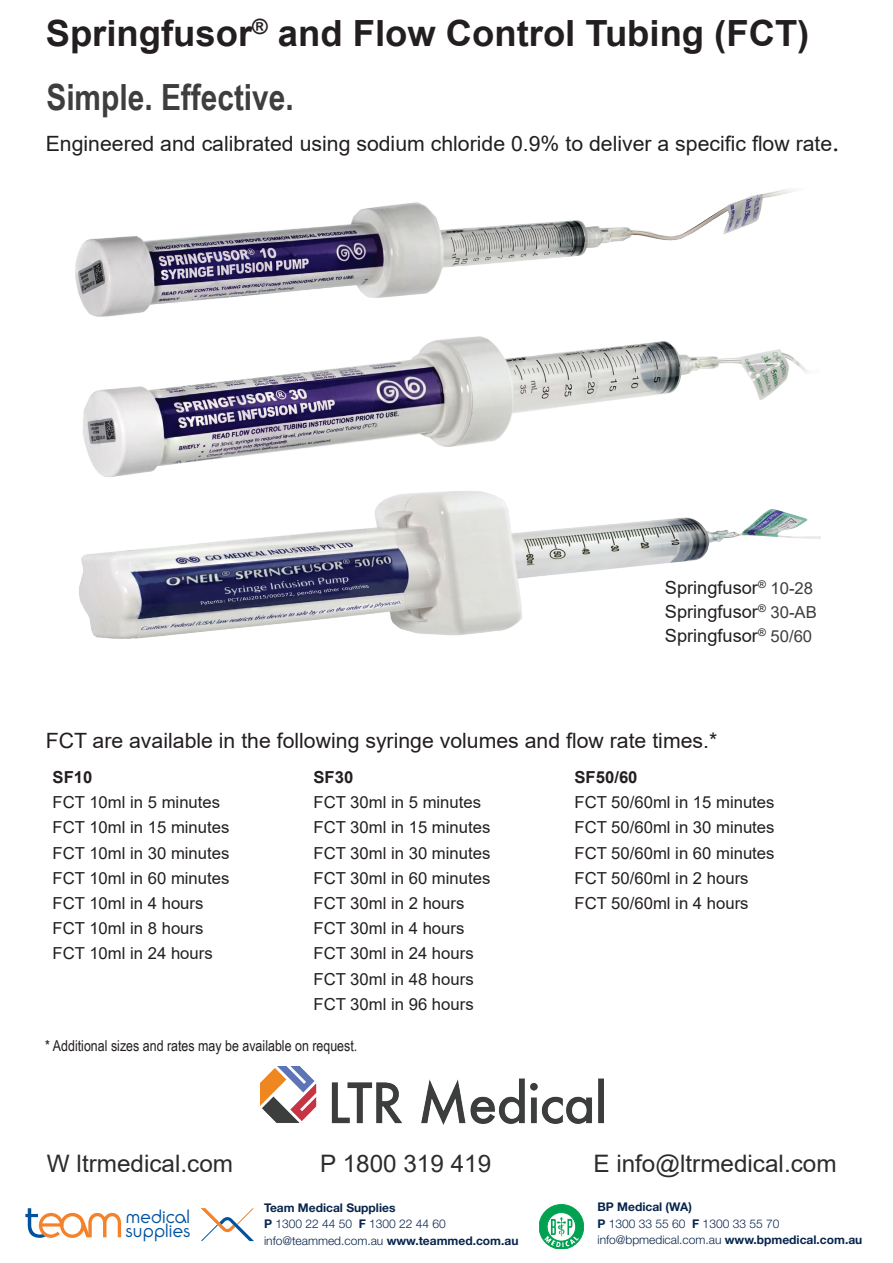
<style>
.page{position:relative;width:893px;height:1263px;background:#fff}
.page>*{position:absolute;margin:0;border:0;box-sizing:border-box;transform-origin:0 0}
.t1{font:700 36.15px/63.9px "Arial";color:#231f20}
.t2{font:24.15px "Arial";color:#2e2b2c}
.t3{font:21px "Arial";color:#231f20}
.t4{font:300 18.9px/14.2px "Ronda IT Cby BT";letter-spacing:.01em;color:#0153a0}
.t5{font:18px/24.2px "Arial";color:#231f20}
.t6{font:16.5px/25.2px "Arial";color:#231f20;text-align:justify}
.t7{font:700 16.5px "Arial";color:#231f20}
.t8{font:15px "Arial Narrow";color:#231f20}
.Heading{font:300 12px "Helvetica Neue LT Std";color:#08254d}
.Heading-2{font:700 12px "Helvetica Neue LT Std";color:#08254d}
.s1{font-family:"Arial Narrow";color:#3e3e3e}
.s2{font-family:"Arial Rounded MT Bold"}
.s3{font-size:16.5px;color:#3e3e3e}
.s4{font-weight:700}
</style>
<div class="page">
<img style="left:75px;top:189px;width:719px;height:128px">
<img style="left:83px;top:336px;width:726px;height:141px">
<img style="left:79px;top:491px;width:741px;height:148px">
<img style="left:260px;top:1067px;width:344px;height:58px">
<svg style="left:201px;top:1208px;width:53px;height:33px"></svg>
<svg style="left:25px;top:1208px;width:96px;height:30px"></svg>
<svg style="left:539px;top:1204px;width:45px;height:45px"></svg>
<p class="t1" style="left:46px;top:2px;width:765px">Springfusor<sup>®</sup> and Flow Control Tubing (FCT)<br><span class="s1">Simple. Effective.</span></p>
<p class="t3" style="left:46px;top:130px;width:795px">Engineered and calibrated using sodium chloride 0.9% to deliver a specific flow rate<span class="s2">.</span></p>
<p class="t5" style="left:665px;top:576px;width:153px">Springfusor<sup>®</sup> <span class="s3">10-28<br></span>Springfusor<sup>®</sup> <span class="s3">30-AB<br></span>Springfusor<sup>®</sup> <span class="s3">50/60</span></p>
<p class="t3" style="left:46px;top:727px;width:673px">FCT are available in the following syringe volumes and flow rate times.*</p>
<p class="t7" style="left:53px;top:766px;width:41px">SF10</p>
<p class="t7" style="left:313px;top:766px;width:41px">SF30</p>
<p class="t7" style="left:574px;top:766px;width:65px">SF50/60</p>
<p class="t6" style="left:53px;top:790px;width:169px">FCT 10ml in 5 minutes</p>
<p class="t6" style="left:313px;top:790px;width:169px">FCT 30ml in 5 minutes</p>
<p class="t6" style="left:574px;top:790px;width:202px">FCT 50/60ml in 15 minutes</p>
<p class="t6" style="left:53px;top:815px;width:178px">FCT 10ml in 15 minutes</p>
<p class="t6" style="left:313px;top:815px;width:178px">FCT 30ml in 15 minutes</p>
<p class="t6" style="left:574px;top:815px;width:202px">FCT 50/60ml in 30 minutes</p>
<p class="t6" style="left:53px;top:840px;width:178px">FCT 10ml in 30 minutes</p>
<p class="t6" style="left:313px;top:840px;width:178px">FCT 30ml in 30 minutes</p>
<p class="t6" style="left:574px;top:840px;width:202px">FCT 50/60ml in 60 minutes</p>
<p class="t6" style="left:53px;top:865px;width:178px">FCT 10ml in 60 minutes</p>
<p class="t6" style="left:313px;top:865px;width:178px">FCT 30ml in 60 minutes</p>
<p class="t6" style="left:574px;top:865px;width:176px">FCT 50/60ml in 2 hours</p>
<p class="t6" style="left:53px;top:890px;width:152px">FCT 10ml in 4 hours</p>
<p class="t6" style="left:313px;top:890px;width:152px">FCT 30ml in 2 hours</p>
<p class="t6" style="left:574px;top:890px;width:176px">FCT 50/60ml in 4 hours</p>
<p class="t6" style="left:53px;top:916px;width:152px">FCT 10ml in 8 hours</p>
<p class="t6" style="left:313px;top:916px;width:152px">FCT 30ml in 4 hours</p>
<p class="t6" style="left:53px;top:941px;width:162px">FCT 10ml in 24 hours</p>
<p class="t6" style="left:313px;top:941px;width:162px">FCT 30ml in 24 hours FCT 30ml in 48 hours FCT 30ml in 96 hours</p>
<p class="t8" style="left:45px;top:1034px;width:314px">* Additional sizes and rates may be available on request.</p>
<p class="t2" style="left:47px;top:1147px;width:188px">W ltrmedical.com</p>
<p class="t2" style="left:320px;top:1147px;width:173px">P 1800 319 419</p>
<p class="t2" style="left:593px;top:1147px;width:245px">E info@ltrmedical.com</p>
<p class="Heading-2" style="left:264px;top:1200px;width:133px">Team Medical Supplies</p>
<p class="Heading" style="left:264px;top:1217px;width:183px"><span class="s4">P</span> 1300 22 44 50 <span class="s4">F</span> 1300 22 44 60</p>
<p class="Heading" style="left:264px;top:1233px;width:256px">info@teammed.com.au <span class="s4">www.teammed.com.au</span></p>
<p class="Heading-2" style="left:597px;top:1199px;width:96px">BP Medical (WA)</p>
<p class="Heading" style="left:597px;top:1216px;width:183px"><span class="s4">P</span> 1300 33 55 60 <span class="s4">F</span> 1300 33 55 70</p>
<p class="Heading" style="left:597px;top:1232px;width:266px">info@bpmedical.com.au <span class="s4">www.bpmedical.com.au</span></p>
<p class="t4" style="left:126px;top:1209px;width:66px">medical supplies</p>
</div>
